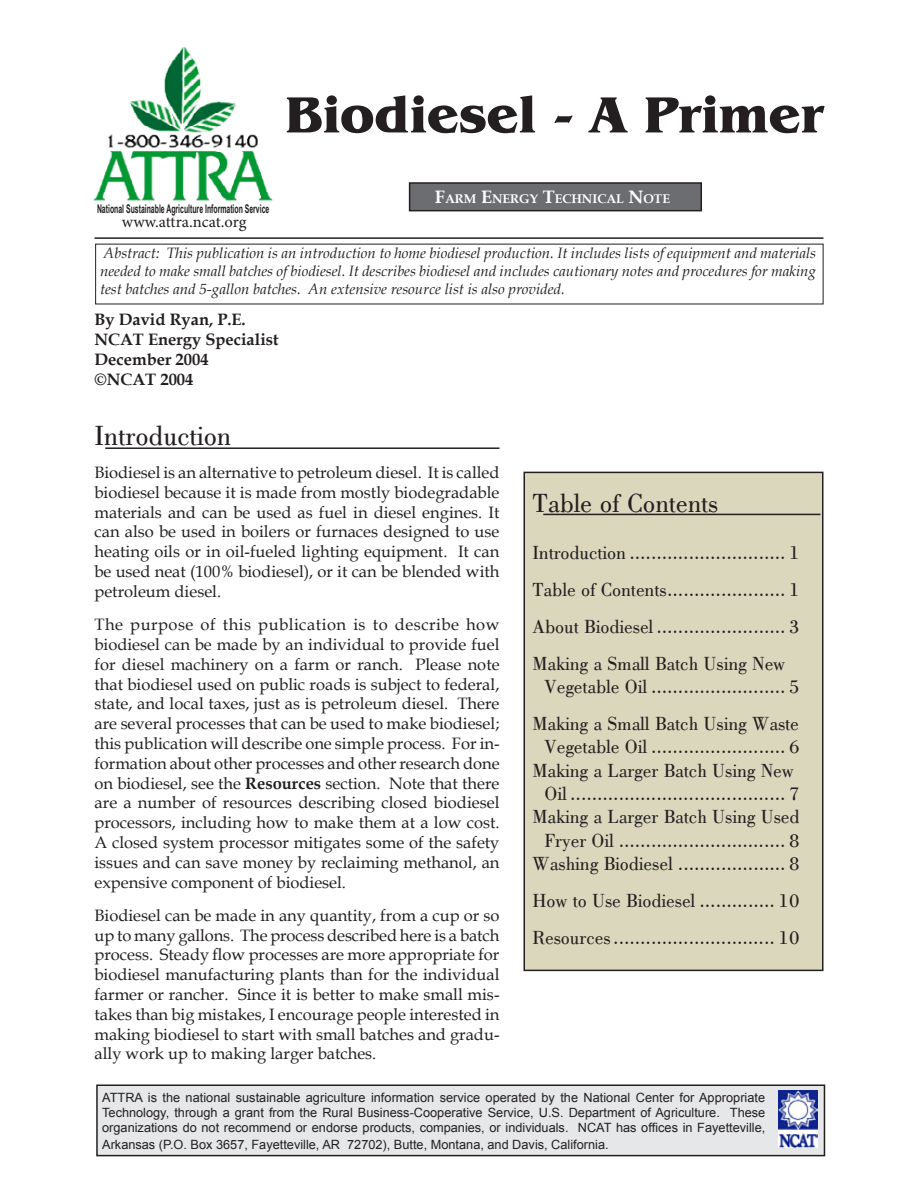
<style>
.page{position:relative;width:918px;height:1188px;background:#fff}
.page>*{position:absolute;margin:0;border:0;box-sizing:border-box;transform-origin:0 0}
.t1{font:700 52.5px "Benguiat IT Cby BT";color:#231f20}
.t2{font:28.5px "Bodoni";color:#231f20}
.t3{font:27px "Bodoni";color:#231f20}
.t4{font:19.5px/36.9px "Bodoni";color:#231f20;text-align:right}
.t5{font:16.5px/19.8px "Book Antiqua";color:#231f20;text-align:justify}
.t6{font:700 16.5px/19.8px "Book Antiqua";color:#231f20}
.t7{font:16.5px "Minion Pro";letter-spacing:-.005em;color:#231f20}
.t8{font:italic 15px/18px "Book Antiqua";color:#231f20;text-align:justify}
.t9{font:12.75px/15.6px "Arial";color:#231f20;text-align:justify}
.t10{font:700 12.6px "Book Antiqua";color:#fff}
.t11{font:700 12px "Arial Narrow";color:#231f20;scale:.7 1}
.s1{font-size:18px}
.s2{font-weight:700}
</style>
<div class="page">
<hr style="left:94px;top:237px;width:730px;height:2px;background:#231f20">
<div style="left:97px;top:1085px;width:727px;height:71px;background:#e6e7e9"></div>
<div style="left:96px;top:1084px;width:729px;height:72px;border:2px solid #231f20"></div>
<img style="left:779px;top:1090px;width:39px;height:58px">
<img style="left:93px;top:47px;width:181px;height:154px">
<div style="left:410px;top:183px;width:291px;height:28px;background:#6c6d70"></div>
<div style="left:409px;top:182px;width:293px;height:29px;border:2px solid #231f20"></div>
<hr style="left:105px;top:447px;width:395px;height:2px;background:#231f20">
<div style="left:524px;top:472px;width:299px;height:498px;background:#dad7bd"></div>
<div style="left:523px;top:472px;width:300px;height:499px;border:2px solid #231f20"></div>
<hr style="left:543px;top:514px;width:277px;height:1px;background:#231f20">
<h1 class="t1" style="left:284px;top:82px;width:541px">Biodiesel - A Primer</h1>
<p class="t11" style="left:97px;top:199px;width:248px">National Sustainable Agriculture Information Service</p>
<p class="t7" style="left:122px;top:212px;width:126px">www.attra.ncat.org</p>
<p class="t10" style="left:435px;top:190px;width:237px"><span class="s1">F</span>ARM <span class="s1">E</span>NERGY <span class="s1">T</span>ECHNICAL <span class="s1">N</span>OTE</p>
<p class="t8" style="left:100px;top:243px;width:718px">Abstract: This publication is an introduction to home biodiesel production. It includes lists of equipment and materials needed to make small batches of biodiesel. It describes biodiesel and includes cautionary notes and procedures for making test batches and 5-gallon batches. An extensive resource list is also provided.</p>
<p class="t6" style="left:94px;top:310px;width:186px">By David Ryan, P.E.<br>NCAT Energy Specialist<br>December 2004<br>©NCAT 2004</p>
<h2 class="t2" style="left:94px;top:420px;width:138px">Introduction</h2>
<p class="t5" style="left:94px;top:462px;width:407px">Biodiesel is an alternative to petroleum diesel. It is called biodiesel because it is made from mostly biodegradable materials and can be used as fuel in diesel engines. It can also be used in boilers or furnaces designed to use heating oils or in oil-fueled lighting equipment. It can be used neat (100% biodiesel), or it can be blended with petroleum diesel.</p>
<p class="t5" style="left:94px;top:614px;width:407px">The purpose of this publication is to describe how biodiesel can be made by an individual to provide fuel for diesel machinery on a farm or ranch. Please note that biodiesel used on public roads is subject to federal, state, and local taxes, just as is petroleum diesel. There are several processes that can be used to make biodiesel; this publication will describe one simple process. For in&shy;formation about other processes and other research done on biodiesel, see the <span class="s2">Resources</span> section. Note that there are a number of resources describing closed biodiesel processors, including how to make them at a low cost.<br>A closed system processor mitigates some of the safety issues and can save money by reclaiming methanol, an expensive component of biodiesel.</p>
<p class="t5" style="left:94px;top:905px;width:407px">Biodiesel can be made in any quantity, from a cup or so up to many gallons. The process described here is a batch process. Steady flow processes are more appropriate for biodiesel manufacturing plants than for the individual farmer or rancher. Since it is better to make small mis&shy;takes than big mistakes, I encourage people interested in making biodiesel to start with small batches and gradu&shy;ally work up to making larger batches.</p>
<h3 class="t3" style="left:532px;top:487px;width:187px">Table of Contents</h3>
<p class="t4" style="left:532px;top:534px;width:269px;text-align:justify">Introduction ............................. 1<br>Table of Contents ...................... 1<br>About Biodiesel ........................ 3<br>Making a Small Batch Using New</p>
<p class="t4" style="left:532px;top:668px;width:269px">Vegetable Oil ......................... 5<br>Making a Small Batch Using Waste</p>
<p class="t4" style="left:532px;top:735px;width:269px;line-height:23.4px">Vegetable Oil ......................... 6<br>Making a Larger Batch Using New Oil ........................................ 7<br>Making a Larger Batch Using Used Fryer Oil ............................... 8<br>Washing Biodiesel .................... 8</p>
<p class="t4" style="left:532px;top:882px;width:269px;text-align:left">How to Use Biodiesel .............. 10<br>Resources .............................. 10</p>
<p class="t9" style="left:102px;top:1090px;width:665px">ATTRA is the national sustainable agriculture information service operated by the National Center for Appropriate Technology, through a grant from the Rural Business-Cooperative Service, U.S. Department of Agriculture. These organizations do not recommend or endorse products, companies, or individuals. NCAT has offices in Fayetteville, Arkansas (P.O. Box 3657, Fayetteville, AR 72702), Butte, Montana, and Davis, California.</p>
</div>
